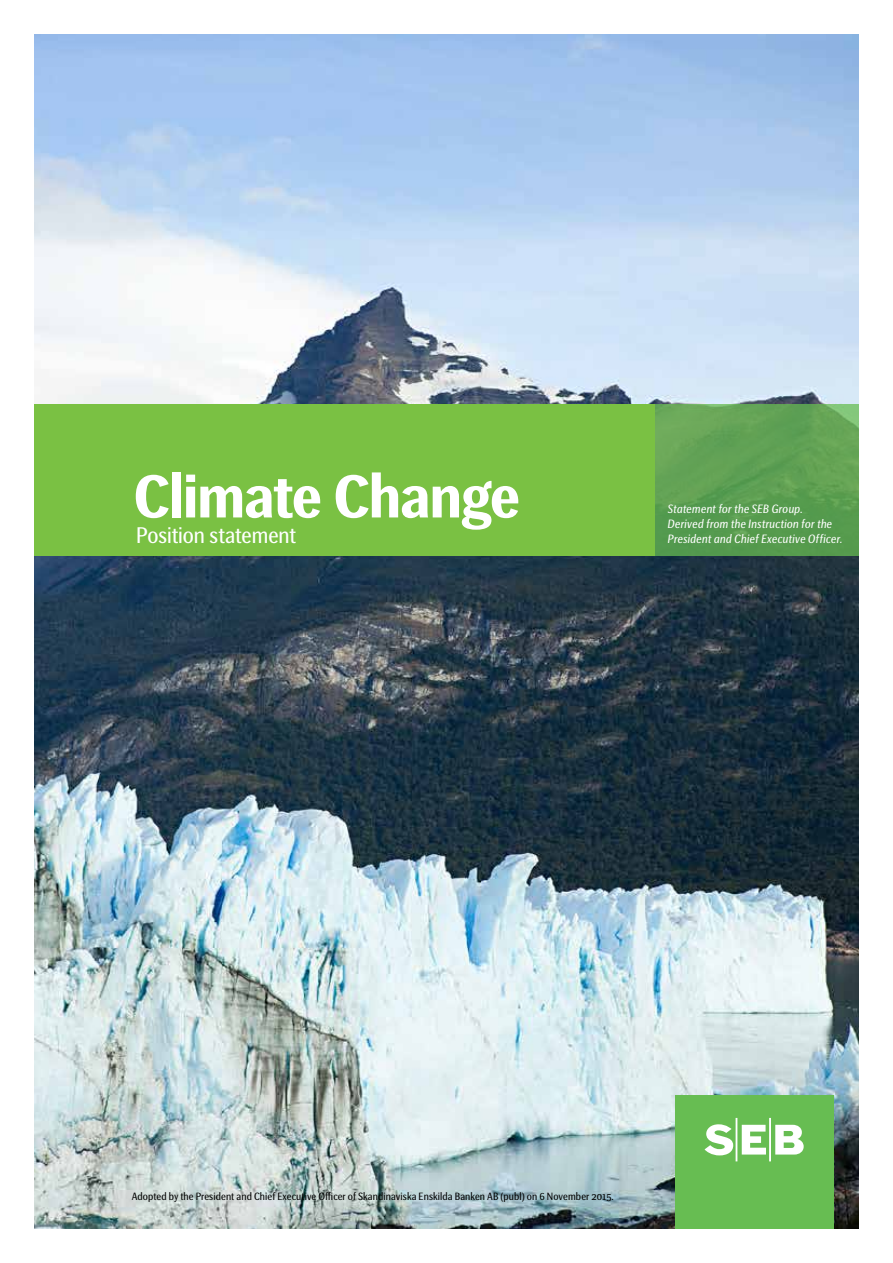
<style>
.page{position:relative;width:893px;height:1263px;background:#fff}
.page>*{position:absolute;margin:0;border:0;box-sizing:border-box;transform-origin:0 0}
.t1{font:700 60px "SEB Basic";color:#fff}
.t2{font:22.5px "SEB Basic";letter-spacing:-.005em;color:#fff}
.t3{font:italic 12px/15px "SEB Basic";letter-spacing:.015em;color:#fff}
.t4{font:10.5px "SEB Basic";letter-spacing:.01em;color:#000}
</style>
<div class="page">
<img style="left:34px;top:34px;width:825px;height:1195px">
<div style="left:655px;top:404px;width:204px;height:152px;background:linear-gradient(to bottom,#6ba85b,#52984c)"></div>
<div style="left:34px;top:404px;width:621px;height:152px;background:#7ac143"></div>
<div style="left:675px;top:1095px;width:158px;height:134px;background:#67bd52"></div>
<svg style="left:704px;top:1118px;width:100px;height:43px"></svg>
<h1 class="t1" style="left:134px;top:463px;width:387px">Climate Change</h1>
<h2 class="t2" style="left:136px;top:522px;width:161px">Position statement</h2>
<p class="t3" style="left:668px;top:502px;width:176px">Statement for the SEB Group.<br>Derived from the Instruction for the<br>President and Chief Executive Officer.</p>
<p class="t4" style="left:132px;top:1190px;width:484px">Adopted by the President and Chief Executive Officer of Skandinaviska Enskilda Banken AB (publ) on 6 November 2015.</p>
</div>
